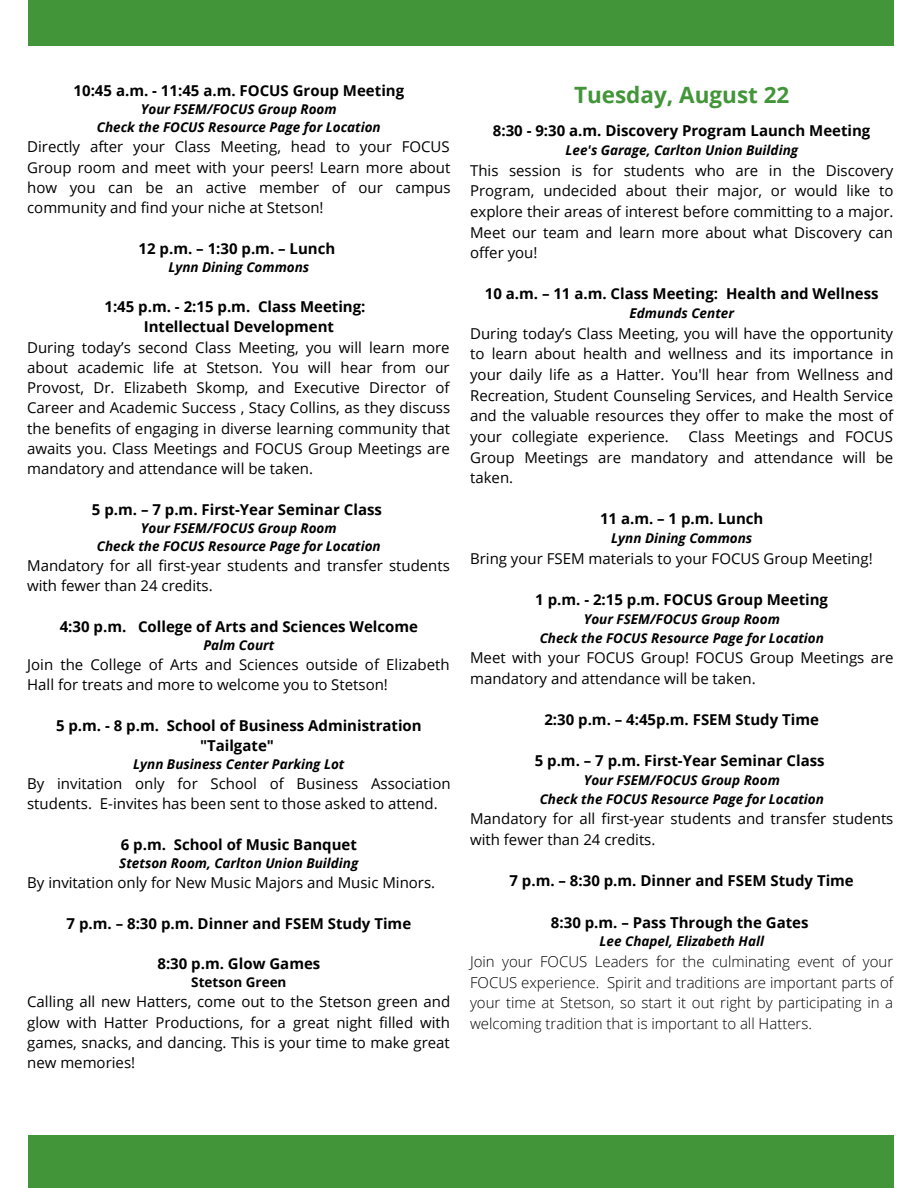
<style>
.page{position:relative;width:918px;height:1188px;background:#fff}
.page>*{position:absolute;margin:0;border:0;box-sizing:border-box;transform-origin:0 0}
.t1{font:700 22.5px "Open Sans";color:#439539}
.t2{font:15px/20.2px "Open Sans";color:#000;text-align:justify}
.t3{font:700 15px/20.2px "Open Sans";color:#000;text-align:center}
.t4{font:300 15px/20.5px "Open Sans";color:#000;text-align:justify}
.t5{font:italic 700 13.5px "Open Sans";color:#000}
.t6{font:700 13.5px "Open Sans";color:#000}
</style>
<div class="page">
<div style="left:29px;top:0;width:865px;height:45px;background:#439539"></div>
<div style="left:29px;top:1136px;width:865px;height:52px;background:#439539"></div>
<p class="t3" style="left:74px;top:80px;width:332px">10:45 a.m. - 11:45 a.m. FOCUS Group Meeting</p>
<p class="t5" style="left:141px;top:100px;width:197px">Your FSEM/FOCUS Group Room</p>
<p class="t5" style="left:97px;top:118px;width:286px">Check the FOCUS Resource Page for Location</p>
<p class="t2" style="left:27px;top:136px;width:425px">Directly after your Class Meeting, head to your FOCUS Group room and meet with your peers! Learn more about how you can be an active member of our campus community and find your niche at Stetson!</p>
<p class="t3" style="left:139px;top:238px;width:198px">12 p.m. – 1:30 p.m. – Lunch</p>
<p class="t5" style="left:168px;top:257px;width:142px">Lynn Dining Commons</p>
<p class="t3" style="left:104px;top:296px;width:263px">1:45 p.m. - 2:15 p.m. Class Meeting:</p>
<p class="t3" style="left:144px;top:316px;width:192px">Intellectual Development</p>
<p class="t2" style="left:27px;top:337px;width:425px">During today’s second Class Meeting, you will learn more about academic life at Stetson. You will hear from our Provost, Dr. Elizabeth Skomp, and Executive Director of Career and Academic Success , Stacy Collins, as they discuss the benefits of engaging in diverse learning community that awaits you. Class Meetings and FOCUS Group Meetings are mandatory and attendance will be taken.</p>
<p class="t3" style="left:92px;top:499px;width:292px">5 p.m. – 7 p.m. First-Year Seminar Class</p>
<p class="t5" style="left:141px;top:518px;width:197px">Your FSEM/FOCUS Group Room</p>
<p class="t5" style="left:97px;top:536px;width:286px">Check the FOCUS Resource Page for Location</p>
<p class="t2" style="left:27px;top:555px;width:424px">Mandatory for all first-year students and transfer students with fewer than 24 credits.</p>
<p class="t3" style="left:60px;top:616px;width:360px">4:30 p.m. College of Arts and Sciences Welcome</p>
<p class="t5" style="left:203px;top:635px;width:73px">Palm Court</p>
<p class="t2" style="left:27px;top:654px;width:424px">Join the College of Arts and Sciences outside of Elizabeth<br>Hall for treats and more to welcome you to Stetson!</p>
<p class="t3" style="left:56px;top:715px;width:367px">5 p.m. - 8 p.m. School of Business Administration "Tailgate"</p>
<p class="t5" style="left:133px;top:754px;width:213px">Lynn Business Center Parking Lot</p>
<p class="t2" style="left:27px;top:773px;width:425px">By invitation only for School of Business Association students. E-invites has been sent to those asked to attend.</p>
<p class="t3" style="left:121px;top:834px;width:238px">6 p.m. School of Music Banquet</p>
<p class="t5" style="left:119px;top:853px;width:241px">Stetson Room, Carlton Union Building</p>
<p class="t2" style="left:27px;top:872px;width:410px">By invitation only for New Music Majors and Music Minors.</p>
<p class="t3" style="left:67px;top:913px;width:346px">7 p.m. – 8:30 p.m. Dinner and FSEM Study Time</p>
<p class="t3" style="left:157px;top:953px;width:164px">8:30 p.m. Glow Games</p>
<p class="t6" style="left:191px;top:973px;width:97px">Stetson Green</p>
<p class="t2" style="left:27px;top:991px;width:425px">Calling all new Hatters, come out to the Stetson green and glow with Hatter Productions, for a great night filled with games, snacks, and dancing. This is your time to make great new memories!</p>
<p class="t1" style="left:574px;top:79px;width:217px">Tuesday, August 22</p>
<p class="t3" style="left:493px;top:120px;width:379px">8:30 - 9:30 a.m. Discovery Program Launch Meeting</p>
<p class="t5" style="left:566px;top:141px;width:234px">Lee's Garage, Carlton Union Building</p>
<p class="t2" style="left:470px;top:160px;width:425px">This session is for students who are in the Discovery Program, undecided about their major, or would like to explore their areas of interest before committing to a major.<br>Meet our team and learn more about what Discovery can offer you!</p>
<p class="t3" style="left:485px;top:284px;width:395px">10 a.m. – 11 a.m. Class Meeting: Health and Wellness</p>
<p class="t5" style="left:630px;top:304px;width:106px">Edmunds Center</p>
<p class="t2" style="left:470px;top:323px;width:425px">During today’s Class Meeting, you will have the opportunity to learn about health and wellness and its importance in your daily life as a Hatter. You'll hear from Wellness and Recreation, Student Counseling Services, and Health Service and the valuable resources they offer to make the most of your collegiate experience.</p>
<p class="t2" style="left:470px;top:426px;width:425px;text-indent:219px">Class Meetings and FOCUS Group Meetings are mandatory and attendance will be taken.</p>
<p class="t3" style="left:600px;top:509px;width:165px">11 a.m. – 1 p.m. Lunch</p>
<p class="t5" style="left:611px;top:529px;width:143px">Lynn Dining Commons</p>
<p class="t2" style="left:470px;top:548px;width:404px">Bring your FSEM materials to your FOCUS Group Meeting!</p>
<p class="t3" style="left:535px;top:589px;width:294px">1 p.m. - 2:15 p.m. FOCUS Group Meeting</p>
<p class="t5" style="left:584px;top:609px;width:198px">Your FSEM/FOCUS Group Room</p>
<p class="t5" style="left:540px;top:628px;width:286px">Check the FOCUS Resource Page for Location</p>
<p class="t2" style="left:470px;top:647px;width:425px">Meet with your FOCUS Group! FOCUS Group Meetings are mandatory and attendance will be taken.</p>
<p class="t3" style="left:544px;top:709px;width:276px">2:30 p.m. – 4:45p.m. FSEM Study Time</p>
<p class="t3" style="left:535px;top:750px;width:291px">5 p.m. – 7 p.m. First-Year Seminar Class</p>
<p class="t5" style="left:584px;top:771px;width:198px">Your FSEM/FOCUS Group Room</p>
<p class="t5" style="left:540px;top:789px;width:286px">Check the FOCUS Resource Page for Location</p>
<p class="t2" style="left:470px;top:808px;width:425px">Mandatory for all first-year students and transfer students with fewer than 24 credits.</p>
<p class="t3" style="left:510px;top:870px;width:346px">7 p.m. – 8:30 p.m. Dinner and FSEM Study Time</p>
<p class="t3" style="left:551px;top:912px;width:259px">8:30 p.m. – Pass Through the Gates</p>
<p class="t5" style="left:600px;top:932px;width:166px">Lee Chapel, Elizabeth Hall</p>
<p class="t4" style="left:470px;top:951px;width:425px">Join your FOCUS Leaders for the culminating event of your FOCUS experience. Spirit and traditions are important parts of your time at Stetson, so start it out right by participating in a welcoming tradition that is important to all Hatters.</p>
</div>
